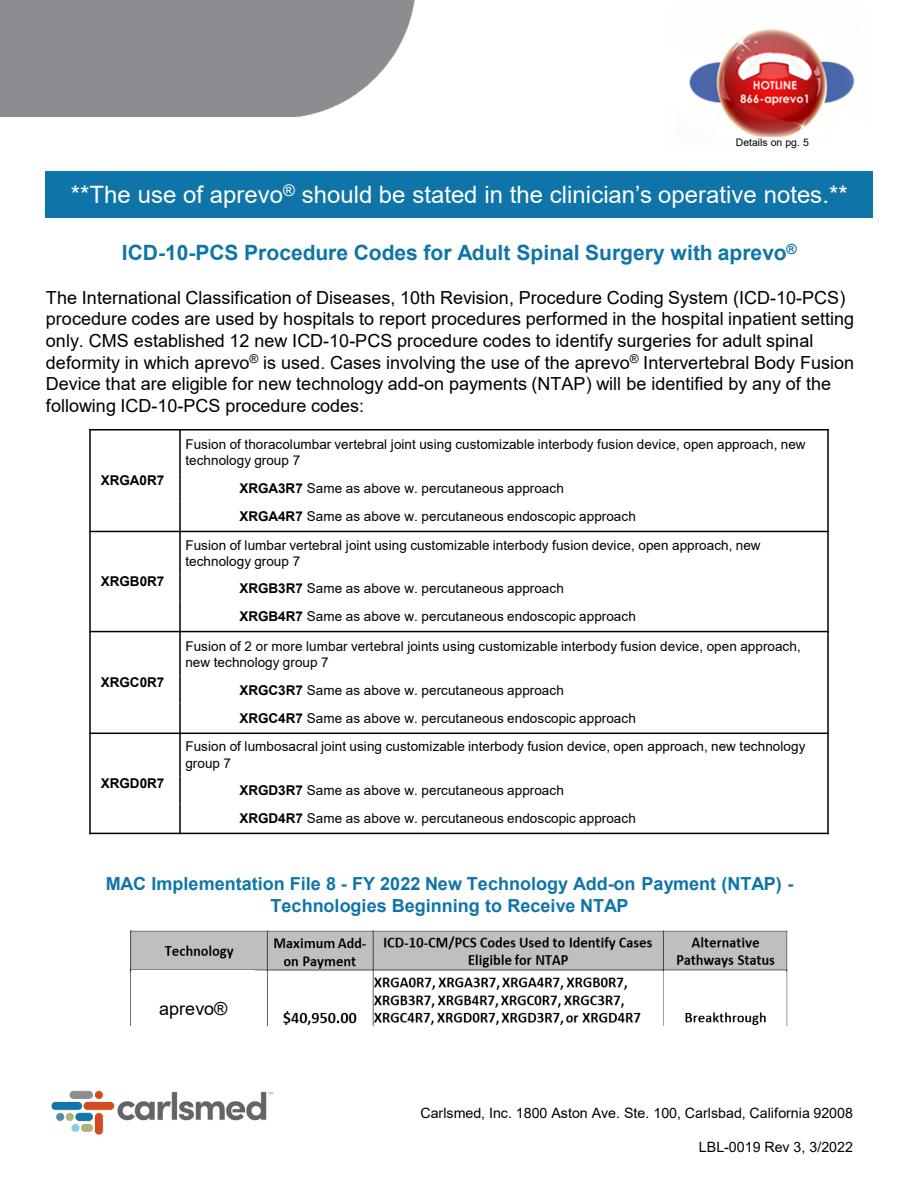
<style>
.page{position:relative;width:918px;height:1188px;background:#fff}
.page>*{position:absolute;margin:0;border:0;box-sizing:border-box;transform-origin:0 0}
.t1{font:24px "Arial";color:#fff}
.t2{font:700 21px "Arial";color:#0f75a9}
.t3{font:18px/21.6px "Arial";color:#000}
.t4{font:700 18px/21.6px "Arial";color:#0f75a9;text-align:center}
.t5{font:14.25px "Arial";color:#000}
.t6{font:13.5px/16.2px "Arial";letter-spacing:.005em;color:#000}
.t7{font:13.5px "Century Gothic";color:#000}
.t8{font:700 13.5px "Arial";color:#000}
.t9{font:10.5px "Arial";letter-spacing:-.005em;color:#000}
.s1{font-weight:700}
</style>
<div class="page">
<hr style="left:179px;top:429px;width:2px;height:46px;background:#000">
<hr style="left:179px;top:475px;width:2px;height:27px;background:#000">
<hr style="left:179px;top:502px;width:2px;height:73px;background:#000">
<hr style="left:179px;top:575px;width:2px;height:27px;background:#000">
<hr style="left:179px;top:602px;width:2px;height:74px;background:#000">
<hr style="left:179px;top:676px;width:2px;height:27px;background:#000">
<hr style="left:179px;top:703px;width:2px;height:74px;background:#000">
<hr style="left:179px;top:777px;width:2px;height:27px;background:#000">
<hr style="left:179px;top:804px;width:2px;height:30px;background:#000">
<hr style="left:89px;top:531px;width:740px;height:1px;background:#000">
<hr style="left:89px;top:631px;width:740px;height:1px;background:#000">
<hr style="left:89px;top:733px;width:740px;height:1px;background:#000">
<hr style="left:89px;top:429px;width:2px;height:405px;background:#000">
<hr style="left:827px;top:429px;width:2px;height:405px;background:#000">
<hr style="left:89px;top:429px;width:740px;height:2px;background:#000">
<hr style="left:89px;top:833px;width:740px;height:1px;background:#000">
<img style="left:266px;top:972px;width:521px;height:54px">
<img style="left:131px;top:931px;width:656px;height:41px">
<div style="left:46px;top:171px;width:827px;height:47px;background:#0f75a9"></div>
<img style="left:51px;top:1090px;width:222px;height:45px">
<img style="left:689px;top:29px;width:166px;height:109px">
<div style="left:132px;top:970px;width:123px;height:55px;background:#fff"></div>
<p class="t9" style="left:736px;top:135px;width:74px">Details on pg. 5</p>
<p class="t1" style="left:71px;top:178px;width:778px">**The use of aprevo<sup>®</sup> should be stated in the clinician’s operative notes.**</p>
<p class="t2" style="left:122px;top:238px;width:677px">ICD-10-PCS Procedure Codes for Adult Spinal Surgery with aprevo<sup>®</sup></p>
<p class="t3" style="left:46px;top:287px;width:810px">The International Classification of Diseases, 10th Revision, Procedure Coding System (ICD-10-PCS) procedure codes are used by hospitals to report procedures performed in the hospital inpatient setting only. CMS established 12 new ICD-10-PCS procedure codes to identify surgeries for adult spinal deformity in which aprevo<sup>®</sup> is used. Cases involving the use of the aprevo<sup>®</sup> Intervertebral Body Fusion Device that are eligible for new technology add-on payments (NTAP) will be identified by any of the following ICD-10-PCS procedure codes:</p>
<p class="t8" style="left:101px;top:471px;width:65px">XRGA0R7</p>
<p class="t8" style="left:101px;top:572px;width:65px">XRGB0R7</p>
<p class="t8" style="left:101px;top:673px;width:65px">XRGC0R7</p>
<p class="t8" style="left:101px;top:774px;width:65px">XRGD0R7</p>
<p class="t6" style="left:185px;top:436px;width:622px">Fusion of thoracolumbar vertebral joint using customizable interbody fusion device, open approach, new technology group 7</p>
<p class="t6" style="left:239px;top:480px;width:326px"><span class="s1">XRGA3R7</span> Same as above w. percutaneous approach</p>
<p class="t6" style="left:239px;top:508px;width:398px"><span class="s1">XRGA4R7</span> Same as above w. percutaneous endoscopic approach</p>
<p class="t6" style="left:185px;top:537px;width:577px">Fusion of lumbar vertebral joint using customizable interbody fusion device, open approach, new technology group 7</p>
<p class="t6" style="left:239px;top:580px;width:326px"><span class="s1">XRGB3R7</span> Same as above w. percutaneous approach</p>
<p class="t6" style="left:239px;top:608px;width:398px"><span class="s1">XRGB4R7</span> Same as above w. percutaneous endoscopic approach</p>
<p class="t6" style="left:185px;top:638px;width:617px">Fusion of 2 or more lumbar vertebral joints using customizable interbody fusion device, open approach, new technology group 7</p>
<p class="t6" style="left:239px;top:682px;width:326px"><span class="s1">XRGC3R7</span> Same as above w. percutaneous approach</p>
<p class="t6" style="left:239px;top:710px;width:398px"><span class="s1">XRGC4R7</span> Same as above w. percutaneous endoscopic approach</p>
<p class="t6" style="left:185px;top:739px;width:622px">Fusion of lumbosacral joint using customizable interbody fusion device, open approach, new technology group 7</p>
<p class="t6" style="left:239px;top:782px;width:326px"><span class="s1">XRGD3R7</span> Same as above w. percutaneous approach</p>
<p class="t6" style="left:239px;top:810px;width:398px"><span class="s1">XRGD4R7</span> Same as above w. percutaneous endoscopic approach</p>
<p class="t4" style="left:106px;top:873px;width:689px">MAC Implementation File 8 - FY 2022 New Technology Add-on Payment (NTAP) -<br>Technologies Beginning to Receive NTAP</p>
<p class="t3" style="left:159px;top:998px;width:70px">aprevo®</p>
<p class="t7" style="left:294px;top:1103px;width:437px">Carlsmed, Inc. 1800 Aston Ave. Ste. 100, Carlsbad, California 92008</p>
<p class="t5" style="left:420px;top:1103px;width:434px">Carlsmed, Inc. 1800 Aston Ave. Ste. 100, Carlsbad, California 92008</p>
<p class="t5" style="left:699px;top:1137px;width:156px">LBL-0019 Rev 3, 3/2022</p>
</div>
